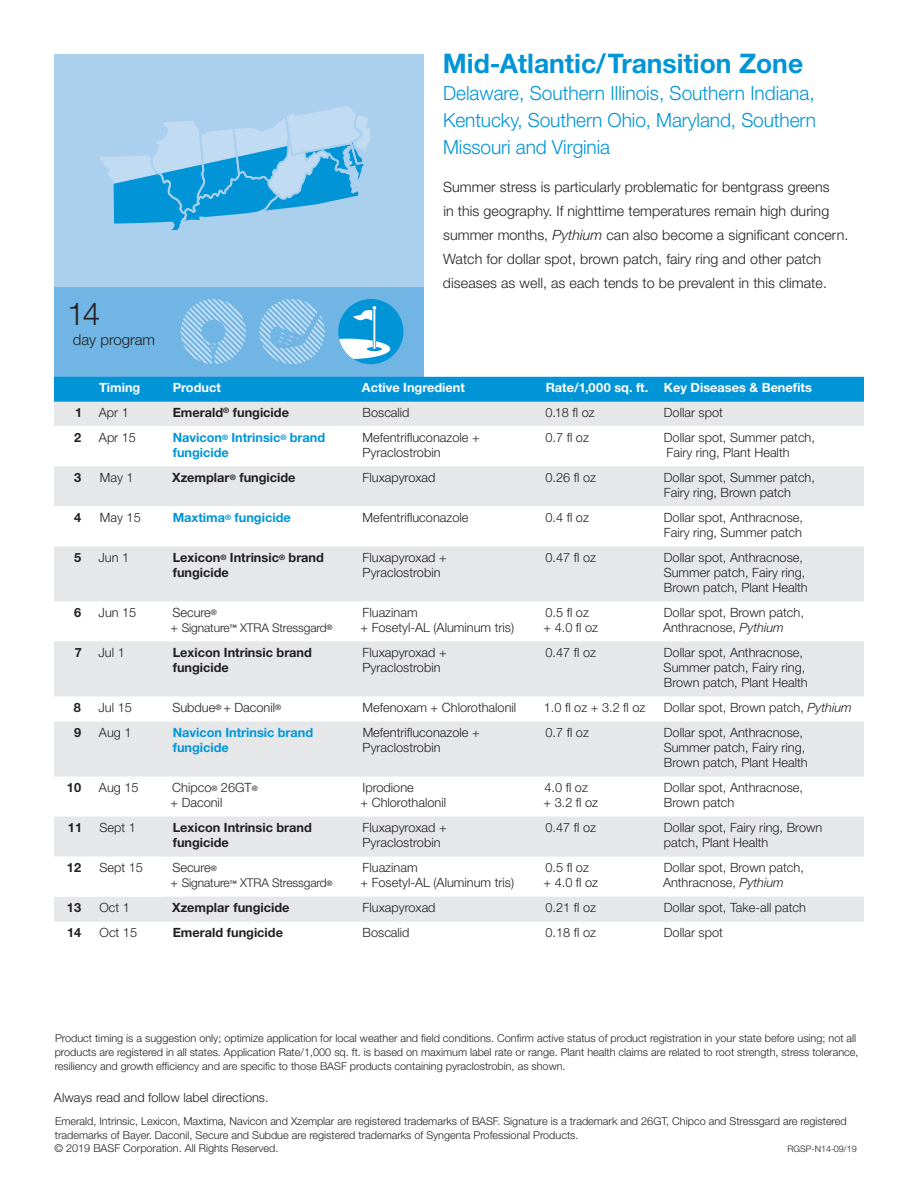
<style>
.page{position:relative;width:918px;height:1188px;background:#fff}
.page>*{position:absolute;margin:0;border:0;box-sizing:border-box;transform-origin:0 0}
.t1{font:300 31.5px "Helvetica Neue LT Std";color:#231f20}
.t2{font:700 27px "Helvetica Neue LT Std";color:#0195d7}
.t3{font:300 19.5px/27px "Helvetica Neue LT Std";letter-spacing:-.005em;color:#0195d7;text-align:justify}
.t4{font:300 15px "Helvetica Neue LT Std";color:#231f20}
.t5{font:300 14.25px/24px "Helvetica Neue LT Std";letter-spacing:.005em;color:#231f20}
.t6{font:300 12.75px/15px "Helvetica Neue LT Std";color:#231f20}
.t7{font:700 12.75px/15px "Helvetica Neue LT Std";color:#231f20}
.t8{font:700 12.75px/15px "Helvetica Neue LT Std";color:#0195d7}
.t9{font:700 12.75px "Helvetica Neue LT Std";color:#fff}
.t10{font:300 12px "Helvetica Neue LT Std";letter-spacing:-.01em;color:#231f20}
.t11{font:300 10.8px/14px "Helvetica Neue LT Std";color:#231f20}
.t12{font:300 9px "Helvetica Neue LT Std";color:#231f20}
.s1{font-style:italic}
.s2{font-size:7.5px}
.s3{font-weight:400;font-size:7.5px}
.s4{font-size:12.75px}
.s5{font-weight:500;font-size:7.5px}
</style>
<div class="page">
<div style="left:54px;top:286px;width:370px;height:91px;background:#70b5e4"></div>
<div style="left:338px;top:299px;width:65px;height:65px;background:#0195d7;border-radius:50%"></div>
<svg style="left:338px;top:306px;width:52px;height:53px"></svg>
<svg style="left:259px;top:299px;width:66px;height:66px"></svg>
<svg style="left:180px;top:299px;width:66px;height:65px"></svg>
<div style="left:54px;top:377px;width:810px;height:25px;background:#0195d7"></div>
<div style="left:54px;top:402px;width:810px;height:520px;background:#e6e7e9"></div>
<svg style="left:54px;top:426px;width:810px;height:471px"></svg>
<div style="left:54px;top:721px;width:810px;height:56px;background:#e6e7e9"></div>
<div style="left:54px;top:54px;width:370px;height:232px;background:#abd0ee"></div>
<svg style="left:99px;top:106px;width:272px;height:125px"></svg>
<h1 class="t1" style="left:67px;top:295px;width:35px">14</h1>
<p class="t4" style="left:73px;top:330px;width:84px">day program</p>
<h2 class="t2" style="left:443px;top:47px;width:362px">Mid-Atlantic/Transition Zone</h2>
<h3 class="t3" style="left:443px;top:79px;width:374px">Delaware, Southern Illinois, Southern Indiana, Kentucky, Southern Ohio, Maryland, Southern Missouri and Virginia</h3>
<p class="t5" style="left:443px;top:174px;width:407px">Summer stress is particularly problematic for bentgrass greens<br>in this geography. If nighttime temperatures remain high during summer months, <span class="s1">Pythium</span> can also become a significant concern.<br>Watch for dollar spot, brown patch, fairy ring and other patch diseases as well, as each tends to be prevalent in this climate.</p>
<p class="t9" style="left:99px;top:380px;width:43px">Timing</p>
<p class="t9" style="left:173px;top:380px;width:50px">Product</p>
<p class="t9" style="left:362px;top:380px;width:104px">Active Ingredient</p>
<p class="t9" style="left:546px;top:380px;width:268px">Rate/1,000 sq. ft. Key Diseases &amp; Benefits</p>
<p class="t7" style="left:75px;top:404px;width:9px">1</p>
<p class="t6" style="left:99px;top:404px;width:32px">Apr 1</p>
<p class="t7" style="left:173px;top:404px;width:118px">Emerald<sup>®</sup> fungicide</p>
<p class="t6" style="left:363px;top:404px;width:48px">Boscalid</p>
<p class="t6" style="left:546px;top:404px;width:51px">0.18 fl oz</p>
<p class="t6" style="left:664px;top:404px;width:61px">Dollar spot</p>
<p class="t7" style="left:74px;top:429px;width:9px">2</p>
<p class="t6" style="left:99px;top:429px;width:39px">Apr 15</p>
<p class="t8" style="left:173px;top:429px;width:154px">Navicon<span class="s2">®</span> Intrinsic<span class="s2">®</span> brand fungicide</p>
<p class="t6" style="left:363px;top:429px;width:119px">Mefentrifluconazole +<br>Pyraclostrobin</p>
<p class="t6" style="left:546px;top:429px;width:45px">0.7 fl oz</p>
<p class="t6" style="left:664px;top:429px;width:153px">Dollar spot, Summer patch,<br>Fairy ring, Plant Health</p>
<p class="t7" style="left:74px;top:469px;width:9px">3</p>
<p class="t6" style="left:100px;top:469px;width:35px">May 1</p>
<p class="t7" style="left:172px;top:469px;width:125px">Xzemplar<span class="s2">®</span> fungicide</p>
<p class="t6" style="left:363px;top:469px;width:74px">Fluxapyroxad</p>
<p class="t6" style="left:546px;top:469px;width:52px">0.26 fl oz</p>
<p class="t6" style="left:664px;top:469px;width:153px">Dollar spot, Summer patch,<br>Fairy ring, Brown patch</p>
<p class="t7" style="left:74px;top:509px;width:9px">4</p>
<p class="t6" style="left:100px;top:509px;width:42px">May 15</p>
<p class="t8" style="left:173px;top:509px;width:120px">Maxtima<span class="s2">®</span> fungicide</p>
<p class="t6" style="left:363px;top:509px;width:107px">Mefentrifluconazole</p>
<p class="t6" style="left:546px;top:509px;width:45px">0.4 fl oz</p>
<p class="t6" style="left:664px;top:509px;width:141px">Dollar spot, Anthracnose,<br>Fairy ring, Summer patch</p>
<p class="t7" style="left:74px;top:549px;width:9px">5</p>
<p class="t6" style="left:99px;top:549px;width:32px">Jun 1</p>
<p class="t7" style="left:173px;top:549px;width:153px">Lexicon<span class="s2">®</span> Intrinsic<span class="s2">®</span> brand fungicide</p>
<p class="t6" style="left:363px;top:549px;width:86px">Fluxapyroxad +<br>Pyraclostrobin</p>
<p class="t6" style="left:546px;top:549px;width:52px">0.47 fl oz</p>
<p class="t6" style="left:664px;top:549px;width:146px">Dollar spot, Anthracnose,<br>Summer patch, Fairy ring,<br>Brown patch, Plant Health</p>
<p class="t7" style="left:74px;top:604px;width:9px">6</p>
<p class="t6" style="left:99px;top:605px;width:39px">Jun 15</p>
<p class="t6" style="left:172px;top:605px;width:46px">Secure<span class="s3">®</span></p>
<p class="t10" style="left:171px;top:620px;width:164px"><span class="s4">+</span> Signature<span class="s5">™</span> XTRA Stressgard<span class="s3">®</span></p>
<p class="t6" style="left:361px;top:605px;width:155px">Fluazinam<br>+ Fosetyl-AL (Aluminum tris)</p>
<p class="t6" style="left:544px;top:605px;width:56px">0.5 fl oz<br>+ 4.0 fl oz</p>
<p class="t6" style="left:663px;top:605px;width:142px">Dollar spot, Brown patch,<br>Anthracnose, <span class="s1">Pythium</span></p>
<p class="t7" style="left:75px;top:645px;width:9px">7</p>
<p class="t6" style="left:99px;top:645px;width:28px">Jul 1</p>
<p class="t7" style="left:173px;top:645px;width:141px">Lexicon Intrinsic brand fungicide</p>
<p class="t6" style="left:363px;top:645px;width:86px">Fluxapyroxad +<br>Pyraclostrobin</p>
<p class="t6" style="left:546px;top:645px;width:52px">0.47 fl oz</p>
<p class="t6" style="left:664px;top:645px;width:146px">Dollar spot, Anthracnose,<br>Summer patch, Fairy ring,<br>Brown patch, Plant Health</p>
<p class="t7" style="left:74px;top:700px;width:9px">8</p>
<p class="t6" style="left:99px;top:700px;width:35px">Jul 15</p>
<p class="t6" style="left:172px;top:700px;width:110px">Subdue<span class="s3">®</span> + Daconil<span class="s3">®</span></p>
<p class="t6" style="left:363px;top:700px;width:155px">Mefenoxam + Chlorothalonil</p>
<p class="t6" style="left:544px;top:700px;width:103px">1.0 fl oz + 3.2 fl oz</p>
<p class="t6" style="left:664px;top:700px;width:189px">Dollar spot, Brown patch, <span class="s1">Pythium</span></p>
<p class="t7" style="left:74px;top:725px;width:9px">9</p>
<p class="t6" style="left:99px;top:725px;width:34px">Aug 1</p>
<p class="t8" style="left:173px;top:725px;width:142px">Navicon Intrinsic brand fungicide</p>
<p class="t6" style="left:363px;top:725px;width:119px">Mefentrifluconazole +<br>Pyraclostrobin</p>
<p class="t6" style="left:546px;top:725px;width:45px">0.7 fl oz</p>
<p class="t6" style="left:664px;top:725px;width:146px">Dollar spot, Anthracnose,<br>Summer patch, Fairy ring,<br>Brown patch, Plant Health</p>
<p class="t7" style="left:67px;top:780px;width:16px">10</p>
<p class="t6" style="left:99px;top:780px;width:41px">Aug 15</p>
<p class="t6" style="left:171px;top:780px;width:89px">Chipco<span class="s3">®</span> 26GT<span class="s3">® </span>+ Daconil</p>
<p class="t6" style="left:361px;top:780px;width:87px">Iprodione<br>+ Chlorothalonil</p>
<p class="t6" style="left:544px;top:780px;width:56px">4.0 fl oz<br>+ 3.2 fl oz</p>
<p class="t6" style="left:664px;top:780px;width:141px">Dollar spot, Anthracnose,<br>Brown patch</p>
<p class="t7" style="left:68px;top:820px;width:16px">11</p>
<p class="t6" style="left:100px;top:820px;width:38px">Sept 1</p>
<p class="t7" style="left:173px;top:820px;width:141px">Lexicon Intrinsic brand fungicide</p>
<p class="t6" style="left:363px;top:820px;width:86px">Fluxapyroxad +<br>Pyraclostrobin</p>
<p class="t6" style="left:546px;top:820px;width:52px">0.47 fl oz</p>
<p class="t6" style="left:664px;top:820px;width:160px">Dollar spot, Fairy ring, Brown patch, Plant Health</p>
<p class="t7" style="left:67px;top:860px;width:16px">12</p>
<p class="t6" style="left:100px;top:860px;width:45px">Sept 15</p>
<p class="t6" style="left:172px;top:860px;width:46px">Secure<span class="s3">®</span></p>
<p class="t10" style="left:171px;top:876px;width:164px"><span class="s4">+</span> Signature<span class="s5">™</span> XTRA Stressgard<span class="s3">®</span></p>
<p class="t6" style="left:361px;top:860px;width:155px">Fluazinam<br>+ Fosetyl-AL (Aluminum tris)</p>
<p class="t6" style="left:544px;top:860px;width:56px">0.5 fl oz<br>+ 4.0 fl oz</p>
<p class="t6" style="left:663px;top:860px;width:142px">Dollar spot, Brown patch,<br>Anthracnose, <span class="s1">Pythium</span></p>
<p class="t7" style="left:67px;top:900px;width:16px">13</p>
<p class="t6" style="left:100px;top:900px;width:32px">Oct 1</p>
<p class="t7" style="left:172px;top:900px;width:119px">Xzemplar fungicide</p>
<p class="t6" style="left:363px;top:900px;width:74px">Fluxapyroxad</p>
<p class="t6" style="left:546px;top:900px;width:52px">0.21 fl oz</p>
<p class="t6" style="left:664px;top:900px;width:144px">Dollar spot, Take-all patch</p>
<p class="t7" style="left:67px;top:925px;width:16px">14</p>
<p class="t6" style="left:100px;top:925px;width:39px">Oct 15</p>
<p class="t7" style="left:173px;top:925px;width:112px">Emerald fungicide</p>
<p class="t6" style="left:363px;top:925px;width:48px">Boscalid</p>
<p class="t6" style="left:546px;top:925px;width:52px">0.18 fl oz</p>
<p class="t6" style="left:664px;top:925px;width:61px">Dollar spot</p>
<p class="t11" style="left:55px;top:1031px;width:805px">Product timing is a suggestion only; optimize application for local weather and field conditions. Confirm active status of product registration in your state before using; not all products are registered in all states. Application Rate/1,000 sq. ft. is based on maximum label rate or range. Plant health claims are related to root strength, stress tolerance, resiliency and growth efficiency and are specific to those BASF products containing pyraclostrobin, as shown.</p>
<p class="t6" style="left:54px;top:1089px;width:216px">Always read and follow label directions.</p>
<p class="t11" style="left:54px;top:1114px;width:794px">Emerald, Intrinsic, Lexicon, Maxtima, Navicon and Xzemplar are registered trademarks of BASF. Signature is a trademark and 26GT, Chipco and Stressgard are registered trademarks of Bayer. Daconil, Secure and Subdue are registered trademarks of Syngenta Professional Products.<br>© 2019 BASF Corporation. All Rights Reserved.</p>
<p class="t12" style="left:787px;top:1144px;width:71px">RGSP-N14-09/19</p>
</div>
